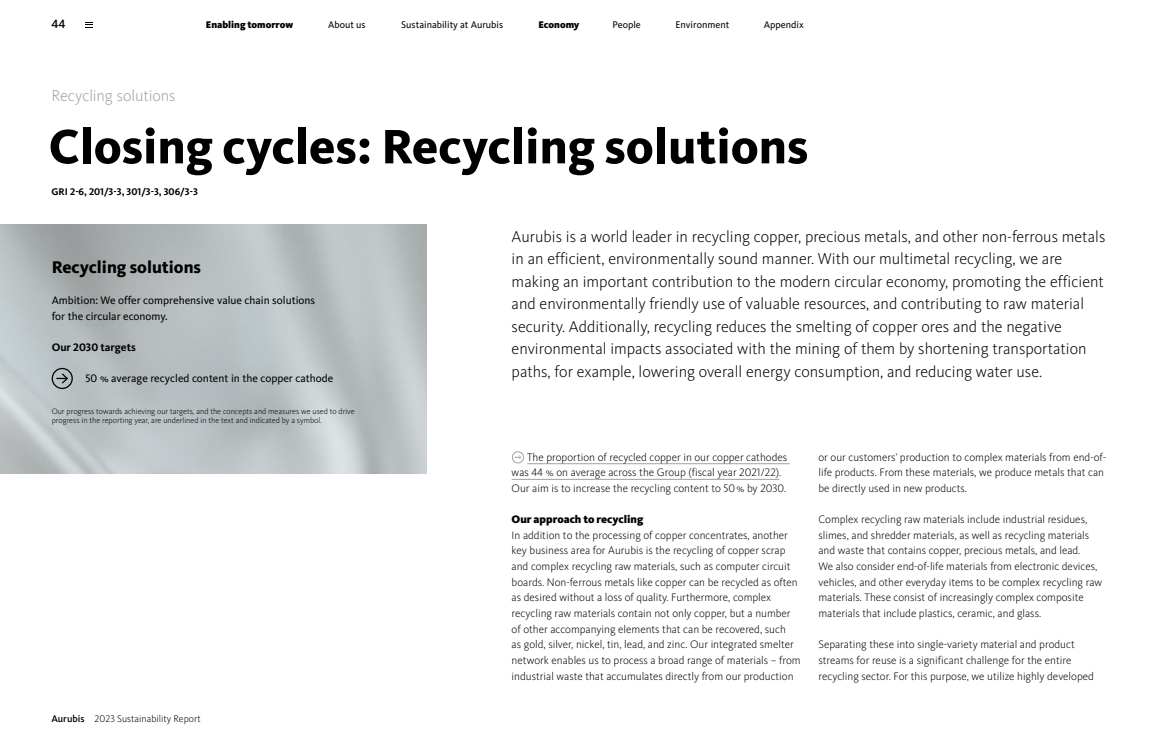
<style>
.page{position:relative;width:1159px;height:745px;background:#fff}
.page>*{position:absolute;margin:0;border:0;box-sizing:border-box;transform-origin:0 0}
.H2_2022{font:800 50px "Kievit Pro";color:#000}
.Ziele_H1{font:800 17.5px "Kievit Pro";color:#000}
.INTROTEXT_2022{font:300 16.25px/22.5px "Kievit Pro";color:#000}
.Stichzeile_H2_2022{font:300 16.25px "Kievit Pro";letter-spacing:-.01em;color:#a3a0a0}
.t1{font:500 12.5px "Kievit Pro";color:#000}
.Copy_2022{font:300 11.25px/15.6px "Kievit Pro";color:#000}
.Copy_2022-2{font:11.25px/15.6px "Kievit Pro";color:#000}
.H3_2022{font:900 11.25px "Kievit Pro";color:#000}
.H3_2022_Kästen{font:700 11.25px "Kievit Pro";color:#000}
.t2{font:10px "Kievit Pro";color:#000}
.t3{font:300 10px "Kievit Pro";color:#000}
.SDG_2022{font:700 10px "Kievit Pro";color:#000}
.t4{font:900 10px "Kievit Pro";color:#000}
.Fußnote{font:300 8.12px/9.8px "Kievit Pro";color:#000}
.s1{font-weight:500}
</style>
<div class="page">
<img style="left:0;top:224px;width:426px;height:249px">
<hr style="left:527px;top:463px;width:263px;height:1px;background:#a3a0a0">
<hr style="left:512px;top:479px;width:267px;height:1px;background:#a3a0a0">
<div style="left:512px;top:451px;width:12px;height:12px;border:1px solid #a3a0a0;border-radius:50%"></div>
<svg style="left:515px;top:455px;width:6px;height:4px"></svg>
<div style="left:52px;top:367px;width:21px;height:22px;border:1px solid #000;border-radius:50%"></div>
<svg style="left:56px;top:372px;width:13px;height:12px"></svg>
<svg style="left:86px;top:22px;width:7px;height:6px"></svg>
<p class="t1" style="left:51px;top:16px;width:16px">44</p>
<p class="t4" style="left:206px;top:18px;width:89px">Enabling tomorrow</p>
<p class="t2" style="left:328px;top:18px;width:39px">About us</p>
<p class="t2" style="left:401px;top:18px;width:103px">Sustainability at Aurubis</p>
<p class="t4" style="left:538px;top:18px;width:42px">Economy</p>
<p class="t2" style="left:612px;top:18px;width:30px">People</p>
<p class="t2" style="left:675px;top:18px;width:55px">Environment</p>
<p class="t2" style="left:764px;top:18px;width:41px">Appendix</p>
<p class="Stichzeile_H2_2022" style="left:51px;top:86px;width:126px">Recycling solutions</p>
<p class="H2_2022" style="left:49px;top:116px;width:761px">Closing cycles: Recycling solutions</p>
<p class="SDG_2022" style="left:51px;top:185px;width:148px">GRI 2-6, 201/3-3, 301/3-3, 306/3-3</p>
<p class="Ziele_H1" style="left:52px;top:256px;width:151px">Recycling solutions</p>
<p class="Copy_2022-2" style="left:52px;top:292px;width:265px">Ambition: We offer comprehensive value chain solutions for the circular economy.</p>
<p class="H3_2022_Kästen" style="left:52px;top:340px;width:86px">Our 2030 targets</p>
<p class="Copy_2022-2" style="left:85px;top:370px;width:249px">50 % average recycled content in the copper cathode</p>
<p class="Fußnote" style="left:52px;top:406px;width:304px">Our progress towards achieving our targets, and the concepts and measures we used to drive progress in the reporting year, are underlined in the text and indicated by a symbol.</p>
<p class="t3" style="left:51px;top:712px;width:151px"><span class="s1">Aurubis</span> 2023 Sustainability Report</p>
<p class="INTROTEXT_2022" style="left:512px;top:225px;width:595px">Aurubis is a world leader in recycling copper, precious metals, and other non-ferrous metals in an efficient, environmentally sound manner. With our multimetal recycling, we are making an important contribution to the modern circular economy, promoting the efficient and environmentally friendly use of valuable resources, and contributing to raw material security. Additionally, recycling reduces the smelting of copper ores and the negative environmental impacts associated with the mining of them by shortening transportation paths, for example, lowering overall energy consumption, and reducing water use.</p>
<p class="Copy_2022" style="left:512px;top:448px;width:277px;text-indent:15px">The proportion of recycled copper in our copper cathodes was 44 % on average across the Group (fiscal year 2021/22).<br>Our aim is to increase the recycling content to 50% by 2030.</p>
<p class="H3_2022" style="left:512px;top:512px;width:133px">Our approach to recycling</p>
<p class="Copy_2022" style="left:512px;top:527px;width:291px">In addition to the processing of copper concentrates, another key business area for Aurubis is the recycling of copper scrap and complex recycling raw materials, such as computer circuit boards. Non-ferrous metals like copper can be recycled as often as desired without a loss of quality. Furthermore, complex recycling raw materials contain not only copper, but a number of other accompanying elements that can be recovered, such<br>as gold, silver, nickel, tin, lead, and zinc. Our integrated smelter network enables us to process a broad range of materials – from industrial waste that accumulates directly from our production</p>
<p class="Copy_2022" style="left:818px;top:448px;width:289px">or our customers’ production to complex materials from end-of&shy;life products. From these materials, we produce metals that can be directly used in new products.</p>
<p class="Copy_2022" style="left:818px;top:511px;width:285px">Complex recycling raw materials include industrial residues, slimes, and shredder materials, as well as recycling materials and waste that contains copper, precious metals, and lead.<br>We also consider end-of-life materials from electronic devices, vehicles, and other everyday items to be complex recycling raw materials. These consist of increasingly complex composite materials that include plastics, ceramic, and glass.</p>
<p class="Copy_2022" style="left:818px;top:636px;width:277px">Separating these into single-variety material and product streams for reuse is a significant challenge for the entire recycling sector. For this purpose, we utilize highly developed</p>
</div>
